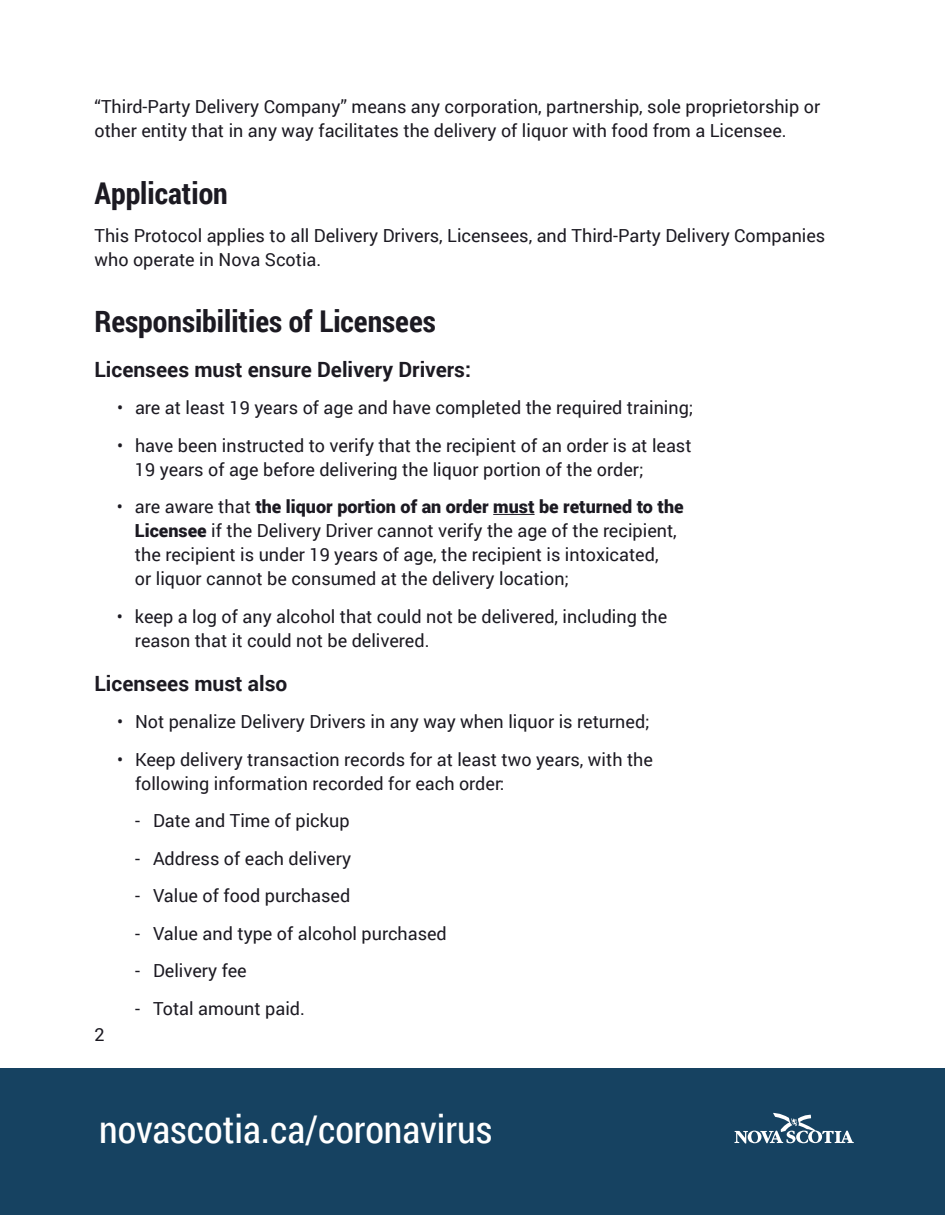
<style>
.page{position:relative;width:945px;height:1215px;background:#fff}
.page>*{position:absolute;margin:0;border:0;box-sizing:border-box;transform-origin:0 0}
.t1{font:38.25px "Roboto Condensed";color:#fff}
.t2{font:700 30px "Roboto Condensed";color:#1c1a22}
.t3{font:700 21px "Roboto";color:#1c1a22}
.t4{font:18px/24px "Roboto";color:#1c1a22}
.s1{font-weight:900}
</style>
<div class="page">
<div style="left:0;top:1069px;width:945px;height:146px;background:#164261"></div>
<svg style="left:734px;top:1112px;width:120px;height:32px"></svg>
<hr style="left:493px;top:514px;width:42px;height:1px;background:#1c1a22">
<p class="t4" style="left:94px;top:94px;width:727px">“Third-Party Delivery Company” means any corporation, partnership, sole proprietorship or other entity that in any way facilitates the delivery of liquor with food from a Licensee.</p>
<h2 class="t2" style="left:94px;top:172px;width:135px">Application</h2>
<p class="t4" style="left:94px;top:223px;width:732px">This Protocol applies to all Delivery Drivers, Licensees, and Third-Party Delivery Companies who operate in Nova Scotia.</p>
<h2 class="t2" style="left:94px;top:301px;width:343px">Responsibilities of Licensees</h2>
<p class="t3" style="left:94px;top:354px;width:378px">Licensees must ensure Delivery Drivers:</p>
<p class="t4" style="left:117px;top:395px;width:578px">• are at least 19 years of age and have completed the required training;</p>
<p class="t4" style="left:135px;top:433px;width:558px;text-indent:-18px">• have been instructed to verify that the recipient of an order is at least<br>19 years of age before delivering the liquor portion of the order;</p>
<p class="t4" style="left:135px;top:494px;width:550px;text-indent:-18px">• are aware that <span class="s1">the liquor portion of an order must be returned to the Licensee</span> if the Delivery Driver cannot verify the age of the recipient, the recipient is under 19 years of age, the recipient is intoxicated,<br>or liquor cannot be consumed at the delivery location;</p>
<p class="t4" style="left:135px;top:603px;width:534px;text-indent:-18px">• keep a log of any alcohol that could not be delivered, including the reason that it could not be delivered.</p>
<p class="t3" style="left:94px;top:669px;width:194px">Licensees must also</p>
<p class="t4" style="left:117px;top:709px;width:534px">• Not penalize Delivery Drivers in any way when liquor is returned;</p>
<p class="t4" style="left:135px;top:747px;width:520px;text-indent:-18px">• Keep delivery transaction records for at least two years, with the following information recorded for each order:</p>
<p class="t4" style="left:135px;top:808px;width:216px">- Date and Time of pickup</p>
<p class="t4" style="left:135px;top:846px;width:218px">- Address of each delivery</p>
<p class="t4" style="left:135px;top:883px;width:217px">- Value of food purchased</p>
<p class="t4" style="left:135px;top:921px;width:313px">- Value and type of alcohol purchased</p>
<p class="t4" style="left:135px;top:958px;width:113px">- Delivery fee</p>
<p class="t4" style="left:135px;top:996px;width:171px">- Total amount paid.</p>
<p class="t4" style="left:94px;top:1022px;width:12px">2</p>
<h1 class="t1" style="left:99px;top:1103px;width:395px">novascotia.ca/coronavirus</h1>
</div>
